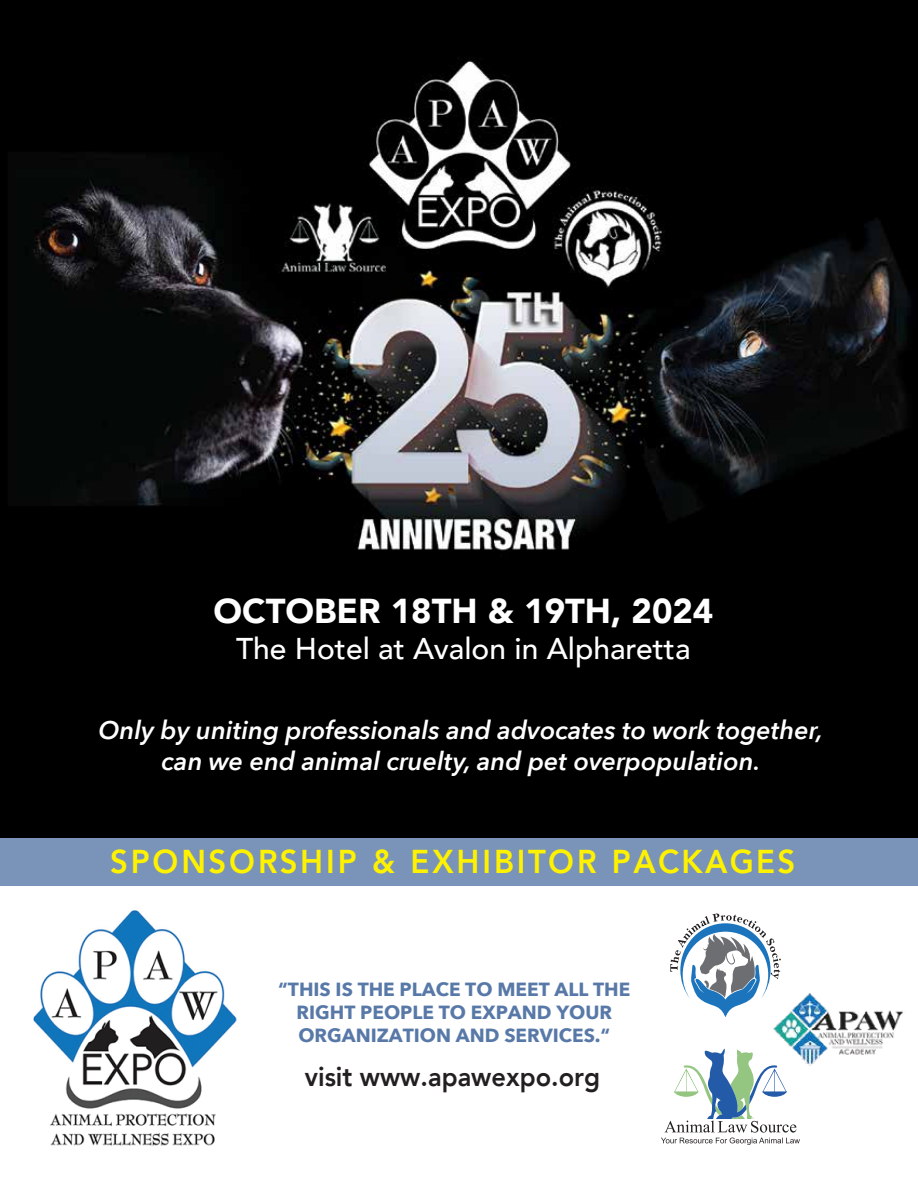
<style>
.page{position:relative;width:918px;height:1188px;background:#fff}
.page>*{position:absolute;margin:0;border:0;box-sizing:border-box;transform-origin:0 0}
.t1{font:900 34.5px "Avenir";color:#fff}
.t2{font:800 33px "Avenir";letter-spacing:.09em;color:#fff200;scale:.94 1}
.t3{font:500 30px "Avenir";color:#fff}
.t4{font:800 27px "Avenir";color:#231f20;scale:.94 1}
.t5{font:italic 600 25.5px/30.6px "Avenir Next";color:#fff;text-align:center}
.t6{font:700 19.05px/22.8px "Avenir Next";color:#5879a8;text-align:center}
</style>
<div class="page">
<div style="left:0;top:831px;width:918px;height:55px;background:#7993b9"></div>
<svg style="left:670px;top:913px;width:111px;height:104px"></svg>
<img style="left:769px;top:988px;width:134px;height:78px">
<img style="left:33px;top:910px;width:204px;height:236px">
<svg style="left:661px;top:1049px;width:139px;height:96px"></svg>
<img style="left:0;top:0;width:918px;height:837px">
<h1 class="t1" style="left:213px;top:582px;width:501px">OCTOBER 18TH &amp; 19TH, 2024</h1>
<p class="t3" style="left:236px;top:623px;width:456px">The Hotel at Avalon in Alpharetta</p>
<p class="t5" style="left:98px;top:715px;width:726px">Only by uniting professionals and advocates to work together, can we end animal cruelty, and pet overpopulation.</p>
<p class="t2" style="left:110px;top:836px;width:730px">SPONSORSHIP &amp; EXHIBITOR PACKAGES</p>
<p class="t6" style="left:278px;top:978px;width:354px">“THIS IS THE PLACE TO MEET ALL THE<br>RIGHT PEOPLE TO EXPAND YOUR<br>ORGANIZATION AND SERVICES.“</p>
<p class="t4" style="left:305px;top:1056px;width:315px">visit www.apawexpo.org</p>
</div>
